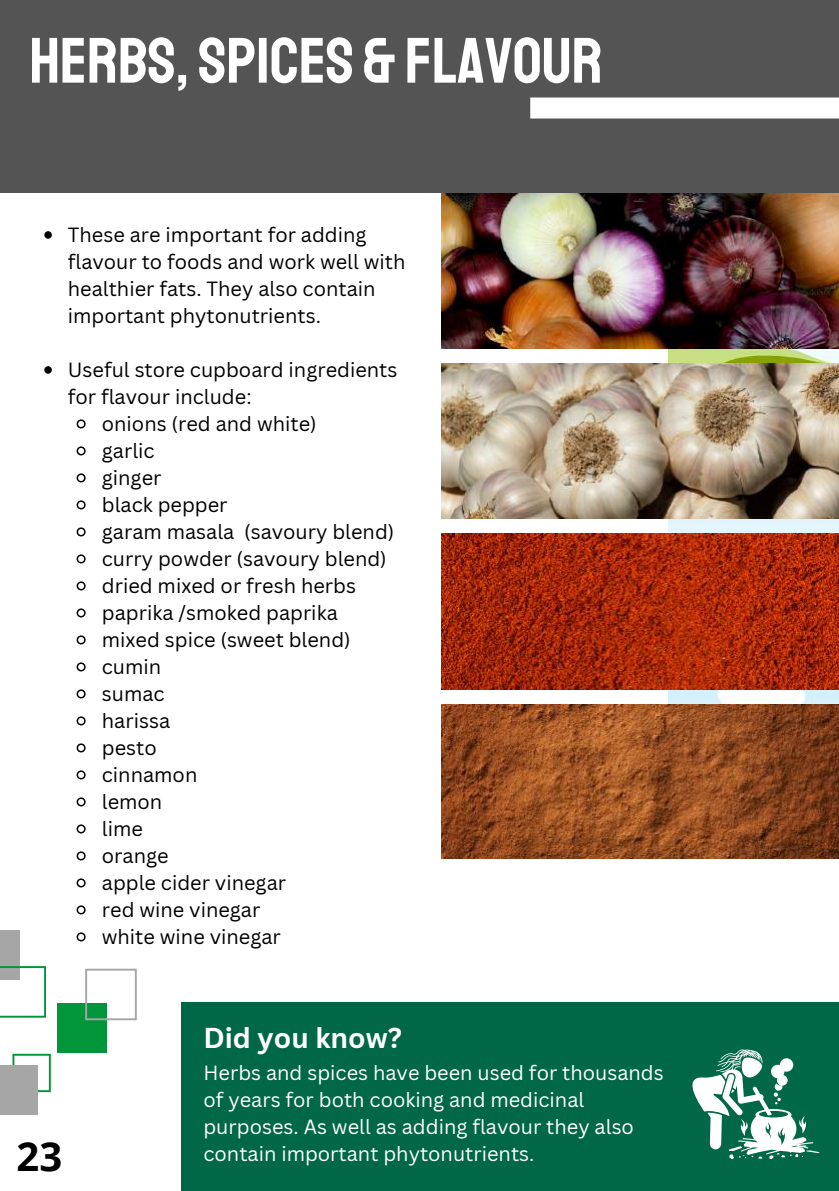
<style>
.page{position:relative;width:839px;height:1191px;background:#fff}
.page>*{position:absolute;margin:0;border:0;box-sizing:border-box;transform-origin:0 0}
.t1{font:64.2px "Staatliches";color:#fff}
.t2{font:700 40px "Open Sans";color:#000}
.t3{font:700 28px "Canva Sans";color:#fff}
.t4{font:20px/27px "Canva Sans";color:#000}
.t5{font:20px/27px "Canva Sans";color:#fff}
</style>
<div class="page">
<img style="left:668px;top:349px;width:170px;height:15px">
<div style="left:668px;top:518px;width:170px;height:15px;background:#e3f5fe"></div>
<img style="left:668px;top:689px;width:170px;height:15px">
<img style="left:441px;top:193px;width:397px;height:156px">
<img style="left:441px;top:364px;width:397px;height:154px">
<img style="left:441px;top:533px;width:397px;height:156px">
<img style="left:441px;top:704px;width:397px;height:155px">
<div style="left:0;top:0;width:838px;height:193px;background:#545454"></div>
<div style="left:530px;top:98px;width:308px;height:21px;background:#fff"></div>
<div style="left:0;top:930px;width:20px;height:50px;background:#a6a6a6"></div>
<div style="left:57px;top:1003px;width:49px;height:50px;background:#009639"></div>
<svg style="left:0;top:966px;width:46px;height:52px"></svg>
<svg style="left:12px;top:1054px;width:39px;height:38px"></svg>
<svg style="left:85px;top:969px;width:52px;height:51px"></svg>
<div style="left:0;top:1065px;width:38px;height:50px;background:#a6a6a6"></div>
<div style="left:181px;top:1003px;width:657px;height:188px;background:#006747"></div>
<svg style="left:692px;top:1049px;width:127px;height:110px"></svg>
<svg style="left:44px;top:231px;width:8px;height:8px"></svg>
<svg style="left:44px;top:366px;width:8px;height:8px"></svg>
<svg style="left:76px;top:419px;width:10px;height:10px"></svg>
<svg style="left:76px;top:446px;width:10px;height:10px"></svg>
<svg style="left:76px;top:473px;width:10px;height:10px"></svg>
<svg style="left:76px;top:500px;width:10px;height:10px"></svg>
<svg style="left:76px;top:527px;width:10px;height:10px"></svg>
<svg style="left:76px;top:554px;width:10px;height:10px"></svg>
<svg style="left:76px;top:581px;width:10px;height:10px"></svg>
<svg style="left:76px;top:608px;width:10px;height:10px"></svg>
<svg style="left:76px;top:635px;width:10px;height:10px"></svg>
<svg style="left:76px;top:662px;width:10px;height:10px"></svg>
<svg style="left:76px;top:689px;width:10px;height:10px"></svg>
<svg style="left:76px;top:716px;width:10px;height:10px"></svg>
<svg style="left:76px;top:743px;width:10px;height:10px"></svg>
<svg style="left:76px;top:770px;width:10px;height:10px"></svg>
<svg style="left:76px;top:797px;width:10px;height:10px"></svg>
<svg style="left:76px;top:824px;width:10px;height:10px"></svg>
<svg style="left:76px;top:851px;width:10px;height:10px"></svg>
<svg style="left:76px;top:878px;width:10px;height:10px"></svg>
<svg style="left:76px;top:905px;width:10px;height:10px"></svg>
<svg style="left:76px;top:932px;width:10px;height:10px"></svg>
<h1 class="t1" style="left:29px;top:22px;width:574px">HERBS, SPICES &amp; FLAVOUR</h1>
<p class="t4" style="left:68px;top:220px;width:339px">These are important for adding flavour to foods and work well with healthier fats. They also contain important phytonutrients.</p>
<p class="t4" style="left:68px;top:355px;width:331px">Useful store cupboard ingredients</p>
<p class="t4" style="left:68px;top:382px;width:185px">for flavour include:</p>
<p class="t4" style="left:102px;top:409px;width:216px">onions (red and white)</p>
<p class="t4" style="left:102px;top:436px;width:54px">garlic</p>
<p class="t4" style="left:102px;top:463px;width:61px">ginger</p>
<p class="t4" style="left:102px;top:490px;width:127px">black pepper</p>
<p class="t4" style="left:102px;top:517px;width:294px">garam masala (savoury blend)</p>
<p class="t4" style="left:102px;top:544px;width:286px">curry powder (savoury blend)</p>
<p class="t4" style="left:102px;top:571px;width:256px">dried mixed or fresh herbs</p>
<p class="t4" style="left:102px;top:598px;width:237px">paprika /smoked paprika</p>
<p class="t4" style="left:102px;top:625px;width:250px">mixed spice (sweet blend)</p>
<p class="t4" style="left:102px;top:652px;width:61px">cumin</p>
<p class="t4" style="left:102px;top:679px;width:64px">sumac</p>
<p class="t4" style="left:102px;top:706px;width:70px">harissa</p>
<p class="t4" style="left:102px;top:733px;width:56px">pesto</p>
<p class="t4" style="left:102px;top:760px;width:97px">cinnamon</p>
<p class="t4" style="left:102px;top:787px;width:62px">lemon</p>
<p class="t4" style="left:102px;top:814px;width:43px">lime</p>
<p class="t4" style="left:102px;top:841px;width:68px">orange</p>
<p class="t4" style="left:102px;top:868px;width:186px">apple cider vinegar</p>
<p class="t4" style="left:102px;top:895px;width:160px">red wine vinegar</p>
<p class="t4" style="left:102px;top:922px;width:180px">white wine vinegar</p>
<h2 class="t2" style="left:17px;top:1128px;width:47px">23</h2>
<h3 class="t3" style="left:203px;top:1019px;width:200px">Did you know?</h3>
<p class="t5" style="left:203px;top:1059px;width:462px">Herbs and spices have been used for thousands of years for both cooking and medicinal purposes. As well as adding flavour they also contain important phytonutrients.</p>
</div>
